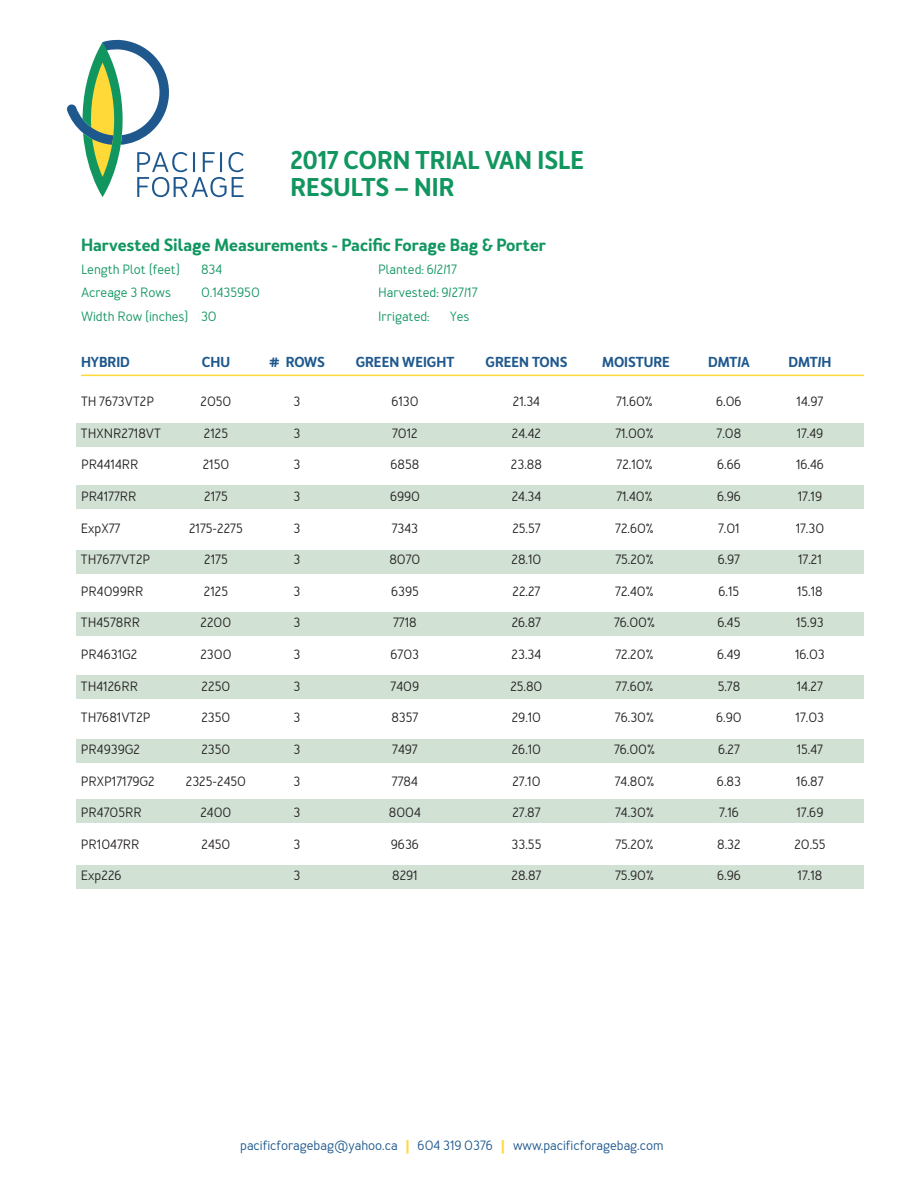
<style>
.page{position:relative;width:918px;height:1188px;background:#fff}
.page>*{position:absolute;margin:0;border:0;box-sizing:border-box;transform-origin:0 0}
.t1{font:600 24px/27px "Merlo Neue";color:#129660}
.t2{font:600 16.5px "Merlo Neue";color:#129660}
.t3{font:500 13.5px "Merlo";color:#231f20}
.t4{font:500 13.5px "Merlo";color:#129660}
.t5{font:500 13.5px "Merlo";color:#1e588d}
.t6{font:600 13.5px "Merlo Neue";color:#1e588d}
.s1{font-family:"Merlo Neue";font-weight:600;color:#ffd938}
</style>
<div class="page">
<div style="left:76px;top:423px;width:788px;height:24px;background:#d1e1d4"></div>
<div style="left:76px;top:485px;width:788px;height:24px;background:#d1e1d4"></div>
<div style="left:76px;top:550px;width:788px;height:24px;background:#d1e1d4"></div>
<div style="left:76px;top:612px;width:788px;height:24px;background:#d1e1d4"></div>
<div style="left:76px;top:676px;width:788px;height:23px;background:#d1e1d4"></div>
<div style="left:76px;top:740px;width:788px;height:23px;background:#d1e1d4"></div>
<div style="left:76px;top:865px;width:788px;height:24px;background:#d1e1d4"></div>
<div style="left:76px;top:799px;width:788px;height:24px;background:#d1e1d4"></div>
<svg style="left:67px;top:39px;width:177px;height:158px"></svg>
<hr style="left:81px;top:375px;width:783px;height:1px;background:#ffd938">
<h1 class="t1" style="left:291px;top:147px;width:295px">2017 CORN TRIAL VAN ISLE<br>RESULTS – NIR</h1>
<p class="t2" style="left:81px;top:234px;width:467px">Harvested Silage Measurements - Pacific Forage Bag &amp; Porter</p>
<p class="t4" style="left:81px;top:261px;width:101px">Length Plot (feet)</p>
<p class="t4" style="left:201px;top:261px;width:23px">834</p>
<p class="t4" style="left:378px;top:261px;width:80px">Planted: 6/2/17</p>
<p class="t4" style="left:81px;top:285px;width:91px">Acreage 3 Rows</p>
<p class="t4" style="left:201px;top:285px;width:60px">0.1435950</p>
<p class="t4" style="left:378px;top:285px;width:101px">Harvested: 9/27/17</p>
<p class="t4" style="left:81px;top:308px;width:137px">Width Row (inches) 30</p>
<p class="t4" style="left:378px;top:308px;width:53px">Irrigated:</p>
<p class="t4" style="left:450px;top:308px;width:21px">Yes</p>
<p class="t6" style="left:81px;top:353px;width:50px">HYBRID</p>
<p class="t6" style="left:202px;top:353px;width:30px">CHU</p>
<p class="t6" style="left:269px;top:353px;width:57px"># ROWS</p>
<p class="t6" style="left:356px;top:353px;width:100px">GREEN WEIGHT</p>
<p class="t6" style="left:486px;top:353px;width:83px">GREEN TONS</p>
<p class="t6" style="left:602px;top:353px;width:69px">MOISTURE</p>
<p class="t6" style="left:708px;top:353px;width:43px">DMT/A</p>
<p class="t6" style="left:788px;top:353px;width:45px">DMT/H</p>
<p class="t3" style="left:81px;top:393px;width:75px">TH 7673VT2P</p>
<p class="t3" style="left:201px;top:393px;width:32px">2050</p>
<p class="t3" style="left:294px;top:393px;width:8px">3</p>
<p class="t3" style="left:391px;top:393px;width:29px">6130</p>
<p class="t3" style="left:513px;top:393px;width:29px">21.34</p>
<p class="t3" style="left:616px;top:393px;width:38px">71.60%</p>
<p class="t3" style="left:716px;top:393px;width:27px">6.06</p>
<p class="t3" style="left:797px;top:393px;width:28px">14.97</p>
<p class="t3" style="left:81px;top:425px;width:81px">THXNR2718VT</p>
<p class="t3" style="left:204px;top:425px;width:26px">2125</p>
<p class="t3" style="left:294px;top:425px;width:8px">3</p>
<p class="t3" style="left:392px;top:425px;width:27px">7012</p>
<p class="t3" style="left:512px;top:425px;width:31px">24.42</p>
<p class="t3" style="left:615px;top:425px;width:40px">71.00%</p>
<p class="t3" style="left:717px;top:425px;width:26px">7.08</p>
<p class="t3" style="left:797px;top:425px;width:28px">17.49</p>
<p class="t3" style="left:81px;top:457px;width:59px">PR4414RR</p>
<p class="t3" style="left:203px;top:457px;width:28px">2150</p>
<p class="t3" style="left:294px;top:457px;width:8px">3</p>
<p class="t3" style="left:391px;top:457px;width:30px">6858</p>
<p class="t3" style="left:511px;top:457px;width:33px">23.88</p>
<p class="t3" style="left:617px;top:457px;width:37px">72.10%</p>
<p class="t3" style="left:717px;top:457px;width:25px">6.66</p>
<p class="t3" style="left:796px;top:457px;width:29px">16.46</p>
<p class="t3" style="left:81px;top:488px;width:57px">PR4177RR</p>
<p class="t3" style="left:204px;top:488px;width:25px">2175</p>
<p class="t3" style="left:294px;top:488px;width:8px">3</p>
<p class="t3" style="left:390px;top:488px;width:31px">6990</p>
<p class="t3" style="left:512px;top:488px;width:31px">24.34</p>
<p class="t3" style="left:616px;top:488px;width:38px">71.40%</p>
<p class="t3" style="left:717px;top:488px;width:25px">6.96</p>
<p class="t3" style="left:798px;top:488px;width:26px">17.19</p>
<p class="t3" style="left:81px;top:520px;width:41px">ExpX77</p>
<p class="t3" style="left:189px;top:520px;width:55px">2175-2275</p>
<p class="t3" style="left:294px;top:520px;width:8px">3</p>
<p class="t3" style="left:392px;top:520px;width:28px">7343</p>
<p class="t3" style="left:512px;top:520px;width:30px">25.57</p>
<p class="t3" style="left:615px;top:520px;width:40px">72.60%</p>
<p class="t3" style="left:718px;top:520px;width:23px">7.01</p>
<p class="t3" style="left:796px;top:520px;width:30px">17.30</p>
<p class="t3" style="left:81px;top:552px;width:71px">TH7677VT2P</p>
<p class="t3" style="left:204px;top:552px;width:25px">2175</p>
<p class="t3" style="left:293px;top:552px;width:8px">3</p>
<p class="t3" style="left:389px;top:552px;width:33px">8070</p>
<p class="t3" style="left:512px;top:552px;width:31px">28.10</p>
<p class="t3" style="left:615px;top:552px;width:40px">75.20%</p>
<p class="t3" style="left:718px;top:552px;width:24px">6.97</p>
<p class="t3" style="left:798px;top:552px;width:25px">17.21</p>
<p class="t3" style="left:81px;top:583px;width:64px">PR4099RR</p>
<p class="t3" style="left:204px;top:583px;width:26px">2125</p>
<p class="t3" style="left:293px;top:583px;width:8px">3</p>
<p class="t3" style="left:391px;top:583px;width:29px">6395</p>
<p class="t3" style="left:512px;top:583px;width:29px">22.27</p>
<p class="t3" style="left:615px;top:583px;width:40px">72.40%</p>
<p class="t3" style="left:719px;top:583px;width:22px">6.15</p>
<p class="t3" style="left:797px;top:583px;width:27px">15.18</p>
<p class="t3" style="left:81px;top:615px;width:61px">TH4578RR</p>
<p class="t3" style="left:201px;top:615px;width:32px">2200</p>
<p class="t3" style="left:293px;top:615px;width:8px">3</p>
<p class="t3" style="left:393px;top:615px;width:25px">7718</p>
<p class="t3" style="left:512px;top:615px;width:31px">26.87</p>
<p class="t3" style="left:614px;top:615px;width:42px">76.00%</p>
<p class="t3" style="left:717px;top:615px;width:25px">6.45</p>
<p class="t3" style="left:796px;top:615px;width:29px">15.93</p>
<p class="t3" style="left:81px;top:646px;width:58px">PR4631G2</p>
<p class="t3" style="left:200px;top:646px;width:33px">2300</p>
<p class="t3" style="left:293px;top:646px;width:8px">3</p>
<p class="t3" style="left:391px;top:646px;width:30px">6703</p>
<p class="t3" style="left:512px;top:646px;width:31px">23.34</p>
<p class="t3" style="left:615px;top:646px;width:40px">72.20%</p>
<p class="t3" style="left:717px;top:646px;width:25px">6.49</p>
<p class="t3" style="left:795px;top:646px;width:31px">16.03</p>
<p class="t3" style="left:81px;top:678px;width:59px">TH4126RR</p>
<p class="t3" style="left:202px;top:678px;width:30px">2250</p>
<p class="t3" style="left:293px;top:678px;width:8px">3</p>
<p class="t3" style="left:391px;top:678px;width:30px">7409</p>
<p class="t3" style="left:510px;top:678px;width:34px">25.80</p>
<p class="t3" style="left:616px;top:678px;width:39px">77.60%</p>
<p class="t3" style="left:718px;top:678px;width:24px">5.78</p>
<p class="t3" style="left:797px;top:678px;width:28px">14.27</p>
<p class="t3" style="left:81px;top:710px;width:71px">TH7681VT2P</p>
<p class="t3" style="left:201px;top:710px;width:31px">2350</p>
<p class="t3" style="left:293px;top:710px;width:8px">3</p>
<p class="t3" style="left:391px;top:710px;width:29px">8357</p>
<p class="t3" style="left:512px;top:710px;width:31px">29.10</p>
<p class="t3" style="left:615px;top:710px;width:40px">76.30%</p>
<p class="t3" style="left:716px;top:710px;width:27px">6.90</p>
<p class="t3" style="left:796px;top:710px;width:30px">17.03</p>
<p class="t3" style="left:81px;top:741px;width:61px">PR4939G2</p>
<p class="t3" style="left:201px;top:741px;width:31px">2350</p>
<p class="t3" style="left:293px;top:741px;width:8px">3</p>
<p class="t3" style="left:392px;top:741px;width:27px">7497</p>
<p class="t3" style="left:512px;top:741px;width:31px">26.10</p>
<p class="t3" style="left:614px;top:741px;width:42px">76.00%</p>
<p class="t3" style="left:718px;top:741px;width:23px">6.27</p>
<p class="t3" style="left:797px;top:741px;width:28px">15.47</p>
<p class="t3" style="left:81px;top:773px;width:75px">PRXP17179G2</p>
<p class="t3" style="left:186px;top:773px;width:62px">2325-2450</p>
<p class="t3" style="left:293px;top:773px;width:8px">3</p>
<p class="t3" style="left:392px;top:773px;width:28px">7784</p>
<p class="t3" style="left:512px;top:773px;width:30px">27.10</p>
<p class="t3" style="left:615px;top:773px;width:41px">74.80%</p>
<p class="t3" style="left:717px;top:773px;width:26px">6.83</p>
<p class="t3" style="left:796px;top:773px;width:29px">16.87</p>
<p class="t3" style="left:81px;top:804px;width:62px">PR4705RR</p>
<p class="t3" style="left:200px;top:804px;width:33px">2400</p>
<p class="t3" style="left:293px;top:804px;width:8px">3</p>
<p class="t3" style="left:389px;top:804px;width:34px">8004</p>
<p class="t3" style="left:512px;top:804px;width:30px">27.87</p>
<p class="t3" style="left:615px;top:804px;width:40px">74.30%</p>
<p class="t3" style="left:719px;top:804px;width:21px">7.16</p>
<p class="t3" style="left:797px;top:804px;width:28px">17.69</p>
<p class="t3" style="left:81px;top:836px;width:60px">PR1047RR</p>
<p class="t3" style="left:202px;top:836px;width:30px">2450</p>
<p class="t3" style="left:293px;top:836px;width:8px">3</p>
<p class="t3" style="left:391px;top:836px;width:30px">9636</p>
<p class="t3" style="left:512px;top:836px;width:31px">33.55</p>
<p class="t3" style="left:615px;top:836px;width:40px">75.20%</p>
<p class="t3" style="left:717px;top:836px;width:25px">8.32</p>
<p class="t3" style="left:794px;top:836px;width:33px">20.55</p>
<p class="t3" style="left:81px;top:868px;width:42px">Exp226</p>
<p class="t3" style="left:294px;top:868px;width:8px">3</p>
<p class="t3" style="left:392px;top:868px;width:27px">8291</p>
<p class="t3" style="left:512px;top:868px;width:31px">28.87</p>
<p class="t3" style="left:615px;top:868px;width:40px">75.90%</p>
<p class="t3" style="left:717px;top:868px;width:25px">6.96</p>
<p class="t3" style="left:798px;top:868px;width:26px">17.18</p>
<p class="t5" style="left:240px;top:1137px;width:425px">pacificforagebag@yahoo.ca <span class="s1">|</span> 604 319 0376 <span class="s1">|</span> www.pacificforagebag.com</p>
</div>
